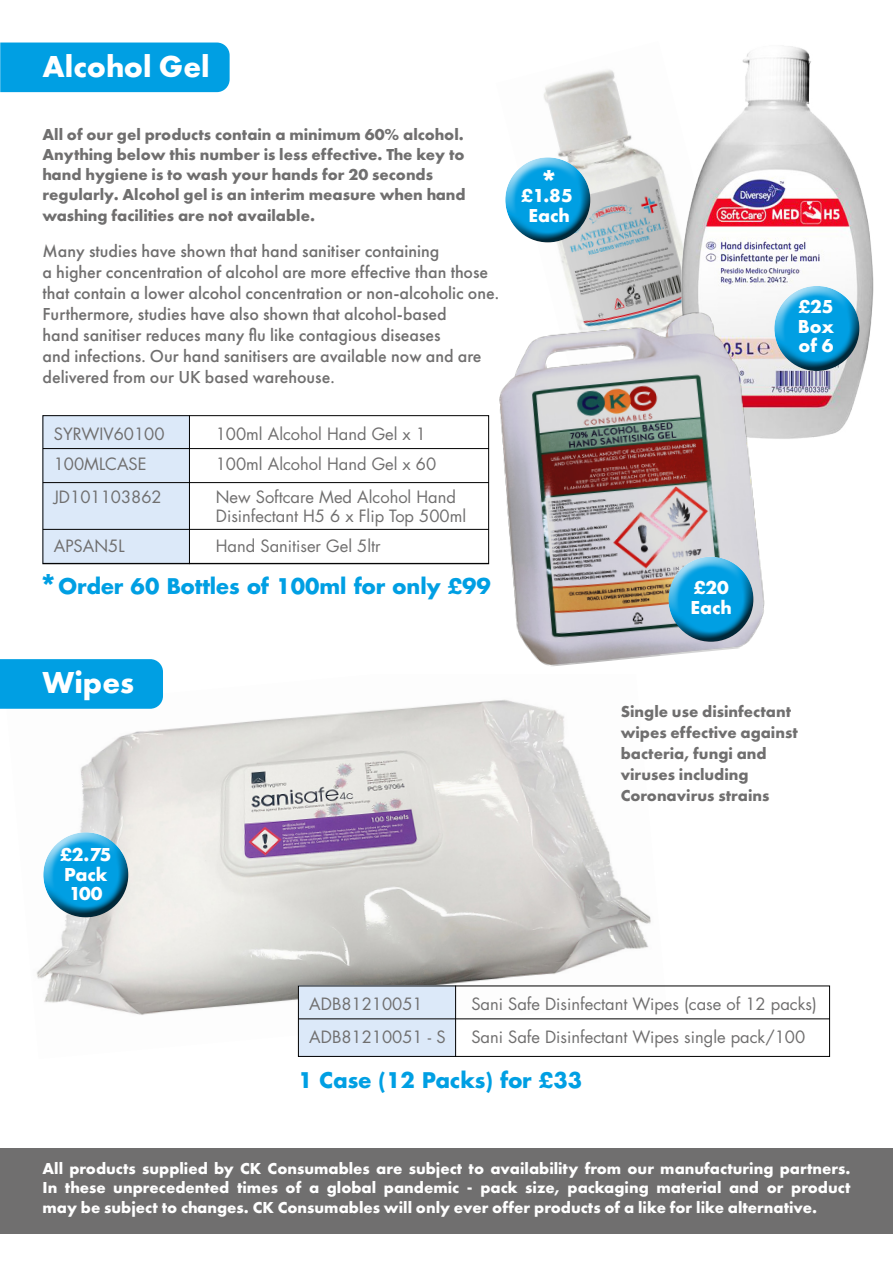
<style>
.page{position:relative;width:893px;height:1263px;background:#fff}
.page>*{position:absolute;margin:0;border:0;box-sizing:border-box;transform-origin:0 0}
.t1{font:700 31.5px "Futura PT";color:#fff}
.t2{font:700 21px "Futura";color:#009fe3}
.t3{font:700 19.5px/19.5px "Futura PT";color:#fff}
.t4{font:500 18px/21px "Futura PT";color:#706f6f}
.t5{font:700 16.5px/21px "Futura PT";color:#706f6f}
.t6{font:16.5px/19.5px "Futura";color:#706f6f}
.t7{font:700 16.5px/19.8px "Futura PT";color:#fff;text-align:justify}
.s1{font-family:"Futura PT";font-size:31.5px}
</style>
<div class="page">
<img style="left:36px;top:699px;width:630px;height:358px">
<div style="left:0;top:1148px;width:893px;height:85px;background:#706f6f"></div>
<img style="left:544px;top:70px;width:111px;height:228px">
<div style="left:0;top:659px;width:163px;height:50px;background:#009fe3"></div>
<div style="left:0;top:43px;width:230px;height:49px;background:#009fe3"></div>
<div style="left:43px;top:415px;width:146px;height:149px;background:#dce9f9"></div>
<div style="left:43px;top:415px;width:446px;height:149px;border:1px solid #000"></div>
<hr style="left:189px;top:415px;width:1px;height:149px;background:#000">
<hr style="left:43px;top:448px;width:446px;height:1px;background:#000">
<hr style="left:43px;top:482px;width:446px;height:1px;background:#000">
<hr style="left:43px;top:529px;width:446px;height:1px;background:#000">
<hr style="left:43px;top:563px;width:446px;height:1px;background:#000">
<div style="left:298px;top:985px;width:158px;height:72px;background:#dce9f9"></div>
<div style="left:298px;top:985px;width:532px;height:72px;border:1px solid #000"></div>
<hr style="left:455px;top:985px;width:1px;height:72px;background:#000">
<hr style="left:298px;top:1018px;width:532px;height:1px;background:#000">
<div style="left:32px;top:821px;width:99px;height:80px;background:#fff;opacity:.75"></div>
<div style="left:40px;top:845px;width:99px;height:74px;background:#000;opacity:.75"></div>
<div style="left:494px;top:146px;width:99px;height:80px;background:#fff;opacity:.75"></div>
<div style="left:502px;top:170px;width:99px;height:74px;background:#000;opacity:.75"></div>
<img style="left:655px;top:46px;width:219px;height:393px">
<div style="left:763px;top:275px;width:99px;height:80px;background:#fff;opacity:.75"></div>
<div style="left:771px;top:298px;width:99px;height:74px;background:#000;opacity:.75"></div>
<img style="left:469px;top:298px;width:313px;height:369px">
<div style="left:657px;top:545px;width:99px;height:80px;background:#fff;opacity:.75"></div>
<div style="left:665px;top:569px;width:99px;height:74px;background:#000;opacity:.75"></div>
<h1 class="t1" style="left:43px;top:46px;width:169px">Alcohol Gel</h1>
<p class="t5" style="left:43px;top:124px;width:425px;line-height:19.8px">All of our gel products contain a minimum 60% alcohol.<br>Anything below this number is less effective. The key to hand hygiene is to wash your hands for 20 seconds regularly. Alcohol gel is an interim measure when hand</p>
<p class="t5" style="left:43px;top:205px;width:274px">washing facilities are not available.</p>
<p class="t4" style="left:43px;top:241px;width:458px">Many studies have shown that hand sanitiser containing<br>a higher concentration of alcohol are more effective than those that contain a lower alcohol concentration or non-alcoholic one.<br>Furthermore, studies have also shown that alcohol-based<br>hand sanitiser reduces many flu like contagious diseases<br>and infections. Our hand sanitisers are available now and are delivered from our UK based warehouse.</p>
<p class="t6" style="left:54px;top:424px;width:112px">SYRWIV60100</p>
<p class="t6" style="left:216px;top:424px;width:212px">100ml Alcohol Hand Gel x 1</p>
<p class="t6" style="left:54px;top:454px;width:94px">100MLCASE</p>
<p class="t6" style="left:216px;top:454px;width:222px">100ml Alcohol Hand Gel x 60</p>
<p class="t6" style="left:54px;top:487px;width:109px">JD101103862</p>
<p class="t6" style="left:216px;top:487px;width:252px">New Softcare Med Alcohol Hand<br>Disinfectant H5 6 x Flip Top 500ml</p>
<p class="t6" style="left:54px;top:536px;width:72px">APSAN5L</p>
<p class="t6" style="left:216px;top:536px;width:166px">Hand Sanitiser Gel 5ltr</p>
<p class="t2" style="left:38px;top:571px;width:454px"><span class="s1">*</span>Order 60 Bottles of 100ml for only £99</p>
<h1 class="t1" style="left:539px;top:163px;width:22px">*</h1>
<p class="t3" style="left:521px;top:186px;width:53px;text-align:center">£1.85<br>Each</p>
<h1 class="t1" style="left:43px;top:662px;width:93px">Wipes</h1>
<p class="t3" style="left:60px;top:844px;width:53px">£2.75<br>Pack<br>100</p>
<p class="t3" style="left:798px;top:296px;width:38px;text-align:justify">£25<br>Box of 6</p>
<p class="t3" style="left:691px;top:577px;width:43px">£20<br>Each</p>
<p class="t5" style="left:621px;top:700px;width:179px">Single use disinfectant wipes effective against bacteria, fungi and viruses including<br>Coronavirus strains</p>
<p class="t6" style="left:309px;top:994px;width:115px">ADB81210051</p>
<p class="t6" style="left:471px;top:994px;width:347px">Sani Safe Disinfectant Wipes (case of 12 packs)</p>
<p class="t6" style="left:309px;top:1027px;width:138px">ADB81210051 - S</p>
<p class="t6" style="left:471px;top:1027px;width:335px">Sani Safe Disinfectant Wipes single pack/100</p>
<p class="t2" style="left:298px;top:1066px;width:286px">1 Case (12 Packs) for £33</p>
<p class="t7" style="left:43px;top:1158px;width:809px">All products supplied by CK Consumables are subject to availability from our manufacturing partners.<br>In these unprecedented times of a global pandemic - pack size, packaging material and or product may be subject to changes. CK Consumables will only ever offer products of a like for like alternative.</p>
</div>
